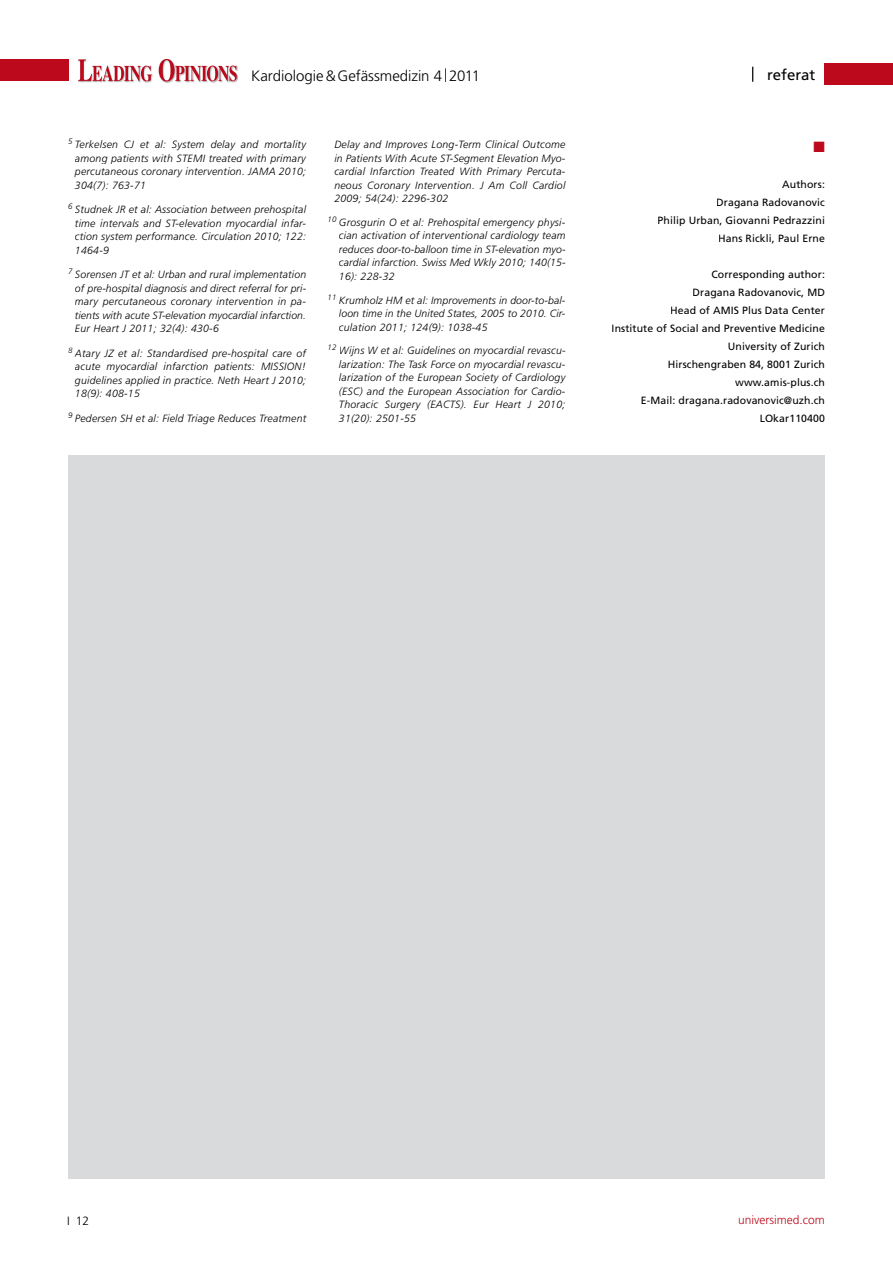
<style>
.page{position:relative;width:893px;height:1263px;background:#fff}
.page>*{position:absolute;margin:0;border:0;box-sizing:border-box;transform-origin:0 0}
.t1{font:300 15px "Frutiger LT Std";letter-spacing:-.005em;color:#000}
.t2{font:15px "Frutiger LT Std";color:#000}
.t3{font:15px "Zapf Dingbats ITC";color:#bc091b}
.t4{font:300 12px "Frutiger LT Std";color:#bc091b}
.t5{font:300 12px "Frutiger LT Std";color:#000}
.t6{font:italic 300 10.5px/13.5px "Frutiger LT Std";letter-spacing:.025em;color:#000;text-align:justify}
.t7{font:10.5px/18px "Frutiger LT Std";letter-spacing:.01em;color:#000;text-align:right}
.s1{font-size:19.5px}
</style>
<div class="page">
<div style="left:825px;top:64px;width:68px;height:21px;background:#bc091b"></div>
<div style="left:0;top:60px;width:68px;height:21px;background:#bc091b"></div>
<svg style="left:78px;top:59px;width:159px;height:23px"></svg>
<div style="left:68px;top:455px;width:757px;height:723px;background:#d9dadb"></div>
<h1 class="t2" style="left:751px;top:64px;width:5px">|</h1>
<h1 class="t1" style="left:251px;top:67px;width:230px">Kardiologie &amp; Gefässmedizin 4 <span class="s1">I</span> 2011</h1>
<h1 class="t2" style="left:767px;top:66px;width:50px">referat</h1>
<p class="t6" style="left:75px;top:138px;width:233px;text-indent:-7px"><sup>5</sup> Terkelsen CJ et al: System delay and mortality among patients with STEMI treated with primary percutaneous coronary intervention. JAMA 2010; 304(7): 763-71</p>
<p class="t6" style="left:75px;top:203px;width:233px;text-indent:-7px"><sup>6</sup> Studnek JR et al: Association between prehospital time intervals and ST-elevation myocardial infar&shy;ction system performance. Circulation 2010; 122:<br>1464-9</p>
<p class="t6" style="left:75px;top:268px;width:233px;text-indent:-7px"><sup>7</sup> Sorensen JT et al: Urban and rural implementation of pre-hospital diagnosis and direct referral for pri&shy;mary percutaneous coronary intervention in pa&shy;tients with acute ST-elevation myocardial infarction.<br>Eur Heart J 2011; 32(4): 430-6</p>
<p class="t6" style="left:75px;top:347px;width:233px;text-indent:-7px"><sup>8</sup> Atary JZ et al: Standardised pre-hospital care of acute myocardial infarction patients: MISSION! guidelines applied in practice. Neth Heart J 2010; 18(9): 408-15</p>
<p class="t6" style="left:68px;top:412px;width:240px"><sup>9</sup> Pedersen SH et al: Field Triage Reduces Treatment</p>
<p class="t6" style="left:334px;top:138px;width:232px">Delay and Improves Long-Term Clinical Outcome in Patients With Acute ST-Segment Elevation Myo&shy;cardial Infarction Treated With Primary Percuta&shy;neous Coronary Intervention. J Am Coll Cardiol 2009; 54(24): 2296-302</p>
<p class="t6" style="left:339px;top:216px;width:228px;text-indent:-12px"><sup>10</sup> Grosgurin O et al: Prehospital emergency physi&shy;cian activation of interventional cardiology team reduces door-to-balloon time in ST-elevation myo&shy;cardial infarction. Swiss Med Wkly 2010; 140(15- 16): 228-32</p>
<p class="t6" style="left:339px;top:293px;width:228px;text-indent:-12px"><sup>11</sup> Krumholz HM et al: Improvements in door-to-bal&shy;loon time in the United States, 2005 to 2010. Cir&shy;culation 2011; 124(9): 1038-45</p>
<p class="t6" style="left:339px;top:344px;width:228px;text-indent:-12px"><sup>12</sup> Wijns W et al: Guidelines on myocardial revascu&shy;larization: The Task Force on myocardial revascu&shy;larization of the European Society of Cardiology (ESC) and the European Association for Cardio-Thoracic Surgery (EACTS). Eur Heart J 2010; 31(20): 2501-55</p>
<h1 class="t3" style="left:813px;top:140px;width:13px">■</h1>
<p class="t7" style="left:658px;top:175px;width:169px">Authors:<br>Dragana Radovanovic<br>Philip Urban, Giovanni Pedrazzini<br>Hans Rickli, Paul Erne</p>
<p class="t7" style="left:612px;top:265px;width:215px">Corresponding author:<br>Dragana Radovanovic, MD<br>Head of AMIS Plus Data Center<br>Institute of Social and Preventive Medicine<br>University of Zurich<br>Hirschengraben 84, 8001 Zurich www.amis-plus.ch<br>E-Mail: dragana.radovanovic@uzh.ch<br>LOkar110400</p>
<p class="t5" style="left:67px;top:1214px;width:24px">I 12</p>
<p class="t4" style="left:738px;top:1213px;width:88px">universimed.com</p>
</div>
